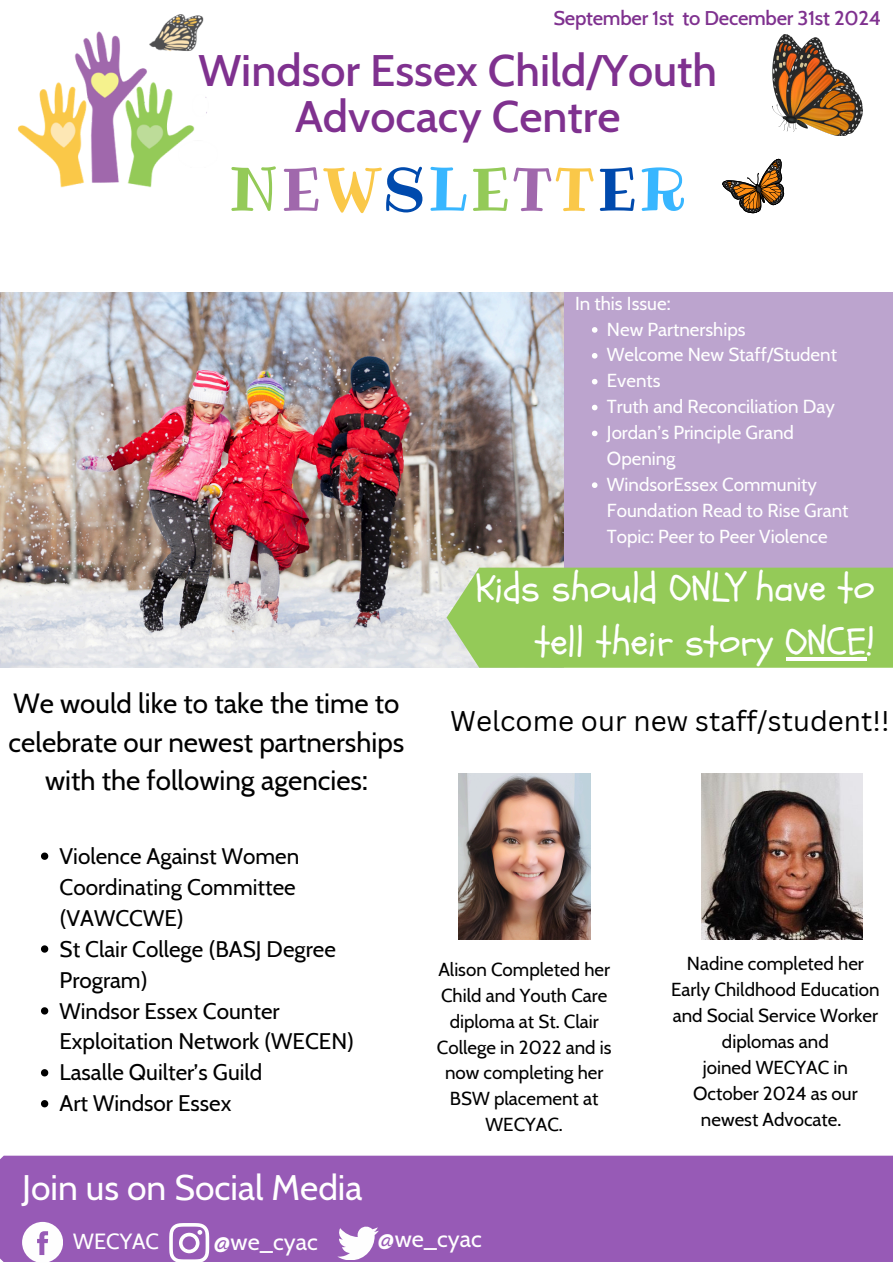
<style>
.page{position:relative;width:893px;height:1263px;background:#fff}
.page>*{position:absolute;margin:0;border:0;box-sizing:border-box;transform-origin:0 0}
.t1{font:60px "Ribeye";letter-spacing:.045em;color:#94ca58}
.t2{font:500 45px/46.1px "Cabin";color:#7f318f;text-align:center}
.t3{font:39.38px/54.8px "Schoolbell";color:#fff;text-align:right}
.t4{font:35.4px "Cabin";color:#fff}
.t5{font:27.75px/38.8px "Cabin";color:#000;text-align:center}
.t6{font:27.75px "Canva Sans";color:#000}
.t7{font:23.62px "Cabin";color:#fff}
.t8{font:22.5px/30.9px "Cabin";color:#000}
.t9{font:21.9px "Cabin";color:#fff}
.t10{font:500 20.25px "Cabin";letter-spacing:-.01em;color:#7f318f}
.t11{font:18.75px/25.9px "Cabin";color:#000;text-align:center}
.t12{font:18.75px/25.9px "Cabin";color:#fff}
.s1{color:#a068ac}
.s2{color:#fac849}
.s3{color:#004aad}
.s4{color:#38b6ff}
</style>
<div class="page">
<img style="left:17px;top:14px;width:190px;height:174px">
<div style="left:0;top:1156px;width:893px;height:106px;background:#975ab6"></div>
<svg style="left:169px;top:1223px;width:40px;height:39px"></svg>
<svg style="left:22px;top:1222px;width:41px;height:40px"></svg>
<svg style="left:337px;top:1226px;width:42px;height:34px"></svg>
<div style="left:563px;top:292px;width:330px;height:334px;background:#bca4ce"></div>
<img style="left:0;top:292px;width:563px;height:376px">
<div style="left:446px;top:568px;width:447px;height:100px;background:#94ca58"></div>
<hr style="left:786px;top:657px;width:80px;height:4px;background:#fff">
<img style="left:772px;top:35px;width:90px;height:100px">
<svg style="left:722px;top:158px;width:63px;height:56px"></svg>
<img style="left:458px;top:774px;width:132px;height:165px">
<img style="left:701px;top:774px;width:161px;height:165px">
<svg style="left:592px;top:327px;width:5px;height:6px"></svg>
<svg style="left:592px;top:353px;width:5px;height:6px"></svg>
<svg style="left:592px;top:379px;width:5px;height:5px"></svg>
<svg style="left:592px;top:405px;width:5px;height:5px"></svg>
<svg style="left:592px;top:431px;width:5px;height:5px"></svg>
<svg style="left:592px;top:482px;width:5px;height:6px"></svg>
<svg style="left:41px;top:852px;width:7px;height:8px"></svg>
<svg style="left:41px;top:945px;width:7px;height:8px"></svg>
<svg style="left:41px;top:1007px;width:7px;height:7px"></svg>
<svg style="left:41px;top:1069px;width:7px;height:7px"></svg>
<svg style="left:41px;top:1100px;width:7px;height:7px"></svg>
<h4 class="t10" style="left:553px;top:5px;width:329px">September 1st to December 31st 2024</h4>
<h5 class="t2" style="left:198px;top:47px;width:520px">Windsor Essex Child/Youth<br>Advocacy Centre</h5>
<p class="t1" style="left:229px;top:148px;width:459px">N<span class="s1">E</span><span class="s2">W</span><span class="s3">S</span><span class="s4">L</span>E<span class="s1">T</span><span class="s2">T</span><span class="s3">E</span><span class="s4">R</span></p>
<p class="t12" style="left:575px;top:290px;width:97px">In this Issue:</p>
<p class="t12" style="left:607px;top:316px;width:140px">New Partnerships</p>
<p class="t12" style="left:607px;top:342px;width:232px">Welcome New Staff/Student</p>
<p class="t12" style="left:607px;top:368px;width:55px">Events</p>
<p class="t12" style="left:607px;top:393px;width:230px">Truth and Reconciliation Day</p>
<p class="t12" style="left:607px;top:419px;width:189px">Jordan’s Principle Grand<br>Opening</p>
<p class="t12" style="left:607px;top:471px;width:243px">WindsorEssex Community<br>Foundation Read to Rise Grant<br>Topic: Peer to Peer Violence</p>
<h3 class="t5" style="left:9px;top:683px;width:397px">We would like to take the time to celebrate our newest partnerships with the following agencies:</h3>
<h3 class="t8" style="left:60px;top:840px;width:241px">Violence Against Women<br>Coordinating Committee (VAWCCWE)</h3>
<p class="t8" style="left:60px;top:933px;width:278px">St Clair College (BASJ Degree<br>Program)</p>
<p class="t8" style="left:60px;top:995px;width:296px">Windsor Essex Counter<br>Exploitation Network (WECEN)</p>
<p class="t8" style="left:60px;top:1057px;width:204px">Lasalle Quilter’s Guild</p>
<p class="t8" style="left:60px;top:1088px;width:173px">Art Windsor Essex</p>
<p class="t4" style="left:22px;top:1166px;width:342px">Join us on Social Media</p>
<p class="t3" style="left:476px;top:561px;width:400px">Kids should ONLY have to tell their story ONCE!</p>
<p class="t6" style="left:450px;top:701px;width:441px">Welcome our new staff/student!!</p>
<p class="t11" style="left:437px;top:956px;width:176px">Alison Completed her<br>Child and Youth Care diploma at St. Clair<br>College in 2022 and is now completing her<br>BSW placement at<br>WECYAC.</p>
<p class="t11" style="left:671px;top:951px;width:210px">Nadine completed her<br>Early Childhood Education and Social Service Worker diplomas and<br>joined WECYAC in<br>October 2024 as our newest Advocate.</p>
<p class="t9" style="left:73px;top:1227px;width:87px">WECYAC</p>
<h1 class="t7" style="left:213px;top:1227px;width:106px">@we_cyac</h1>
<h2 class="t7" style="left:377px;top:1224px;width:106px">@we_cyac</h2>
</div>
